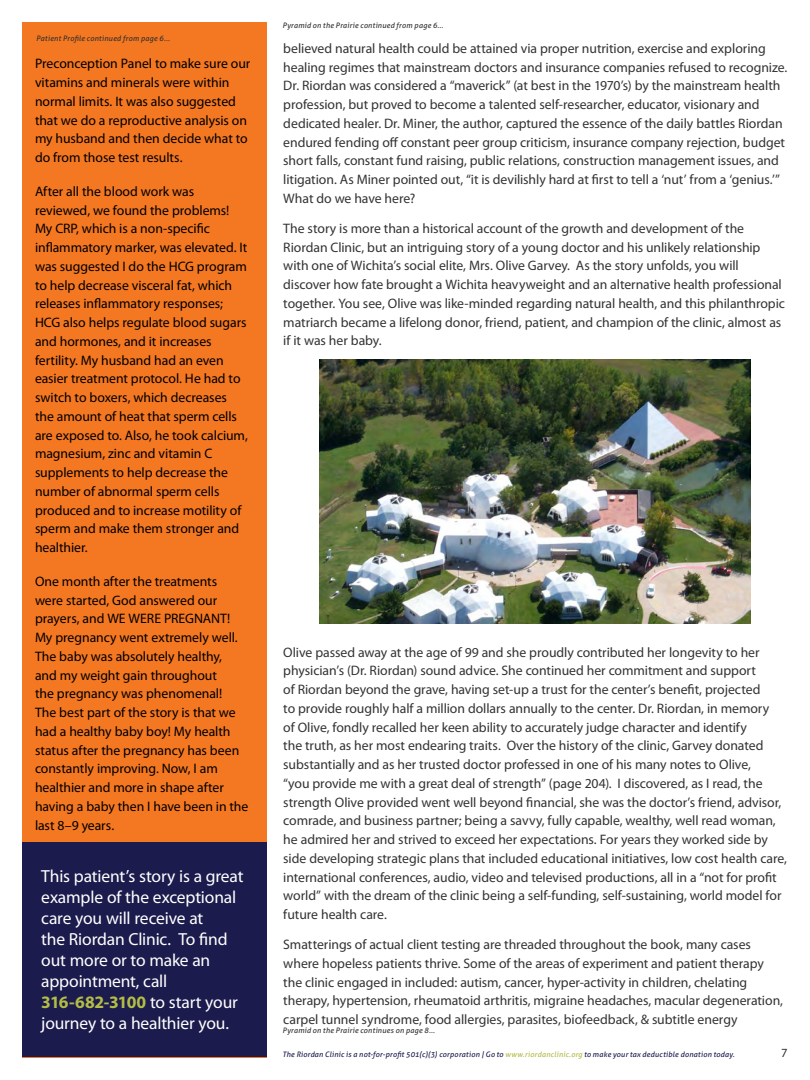
<style>
.page{position:relative;width:810px;height:1080px;background:#fff}
.page>*{position:absolute;margin:0;border:0;box-sizing:border-box;transform-origin:0 0}
.t1{font:17.5px/21px "Myriad Pro";letter-spacing:-.01em;color:#fff}
.t2{font:13.75px/18.8px "Myriad Pro";letter-spacing:-.005em;color:#333}
.t3{font:13.75px/18.8px "Myriad Pro";letter-spacing:-.005em;color:#000}
.Small_Paragraph{font:12.5px "Myriad Pro";color:#333}
.t4{font:italic 7.5px "Aller";letter-spacing:.02em;color:#1b1b4d}
.t5{font:italic 7.5px "Aller";letter-spacing:.02em;color:#333}
.s1{font-weight:700;color:#b2bc46}
.s2{color:#b2bc46}
</style>
<div class="page">
<div style="left:22px;top:22px;width:246px;height:1036px;background:#f47721"></div>
<img style="left:319px;top:359px;width:432px;height:265px">
<div style="left:22px;top:842px;width:246px;height:216px;background:#1b1b4d"></div>
<p class="t5" style="left:36px;top:34px;width:135px">Patient Profile continued from page 6...</p>
<p class="t3" style="left:35px;top:54px;width:217px">Preconception Panel to make sure our vitamins and minerals were within normal limits. It was also suggested that we do a reproductive analysis on my husband and then decide what to do from those test results.</p>
<p class="t3" style="left:35px;top:182px;width:214px">After all the blood work was reviewed, we found the problems!<br>My CRP, which is a non-specific inflammatory marker, was elevated. It was suggested I do the HCG program to help decrease visceral fat, which releases inflammatory responses;<br>HCG also helps regulate blood sugars and hormones, and it increases fertility. My husband had an even easier treatment protocol. He had to switch to boxers, which decreases the amount of heat that sperm cells are exposed to. Also, he took calcium, magnesium, zinc and vitamin C supplements to help decrease the number of abnormal sperm cells produced and to increase motility of sperm and make them stronger and healthier.</p>
<p class="t3" style="left:35px;top:572px;width:215px">One month after the treatments were started, God answered our prayers, and WE WERE PREGNANT!<br>My pregnancy went extremely well.<br>The baby was absolutely healthy,<br>and my weight gain throughout<br>the pregnancy was phenomenal!<br>The best part of the story is that we had a healthy baby boy! My health status after the pregnancy has been constantly improving. Now, I am healthier and more in shape after having a baby then I have been in the last 8–9 years.</p>
<p class="t1" style="left:41px;top:865px;width:204px">This patient’s story is a great example of the exceptional care you will receive at<br>the Riordan Clinic. To find out more or to make an appointment, call<br><span class="s1">316-682-3100</span> to start your journey to a healthier you.</p>
<p class="t5" style="left:282px;top:21px;width:162px">Pyramid on the Prairie continued from page 6...</p>
<p class="t2" style="left:283px;top:39px;width:506px">believed natural health could be attained via proper nutrition, exercise and exploring healing regimes that mainstream doctors and insurance companies refused to recognize.<br>Dr. Riordan was considered a “maverick” (at best in the 1970’s) by the mainstream health profession, but proved to become a talented self-researcher, educator, visionary and dedicated healer. Dr. Miner, the author, captured the essence of the daily battles Riordan endured fending off constant peer group criticism, insurance company rejection, budget short falls, constant fund raising, public relations, construction management issues, and litigation. As Miner pointed out, “it is devilishly hard at first to tell a ‘nut’ from a ‘genius.’” What do we have here?</p>
<p class="t2" style="left:283px;top:219px;width:503px">The story is more than a historical account of the growth and development of the Riordan Clinic, but an intriguing story of a young doctor and his unlikely relationship with one of Wichita’s social elite, Mrs. Olive Garvey. As the story unfolds, you will discover how fate brought a Wichita heavyweight and an alternative health professional together. You see, Olive was like-minded regarding natural health, and this philanthropic matriarch became a lifelong donor, friend, patient, and champion of the clinic, almost as if it was her baby.</p>
<p class="t2" style="left:283px;top:642px;width:505px">Olive passed away at the age of 99 and she proudly contributed her longevity to her physician’s (Dr. Riordan) sound advice. She continued her commitment and support<br>of Riordan beyond the grave, having set-up a trust for the center’s benefit, projected<br>to provide roughly half a million dollars annually to the center. Dr. Riordan, in memory<br>of Olive, fondly recalled her keen ability to accurately judge character and identify<br>the truth, as her most endearing traits. Over the history of the clinic, Garvey donated substantially and as her trusted doctor professed in one of his many notes to Olive,<br>“you provide me with a great deal of strength” (page 204). I discovered, as I read, the strength Olive provided went well beyond financial, she was the doctor’s friend, advisor, comrade, and business partner; being a savvy, fully capable, wealthy, well read woman, he admired her and strived to exceed her expectations. For years they worked side by side developing strategic plans that included educational initiatives, low cost health care, international conferences, audio, video and televised productions, all in a “not for profit world” with the dream of the clinic being a self-funding, self-sustaining, world model for future health care.</p>
<p class="t2" style="left:283px;top:935px;width:501px">Smatterings of actual client testing are threaded throughout the book, many cases where hopeless patients thrive. Some of the areas of experiment and patient therapy the clinic engaged in included: autism, cancer, hyper-activity in children, chelating therapy, hypertension, rheumatoid arthritis, migraine headaches, macular degeneration, carpel tunnel syndrome, food allergies, parasites, biofeedback, &amp; subtitle energy</p>
<p class="t5" style="left:282px;top:1026px;width:154px">Pyramid on the Prairie continues on page 8...</p>
<p class="t4" style="left:282px;top:1050px;width:454px">The Riordan Clinic is a not-for-profit 501(c)(3) corporation | Go to <span class="s2">www.riordanclinic.org</span> to make your tax deductible donation today.</p>
<p class="Small_Paragraph" style="left:781px;top:1045px;width:8px">7</p>
</div>
